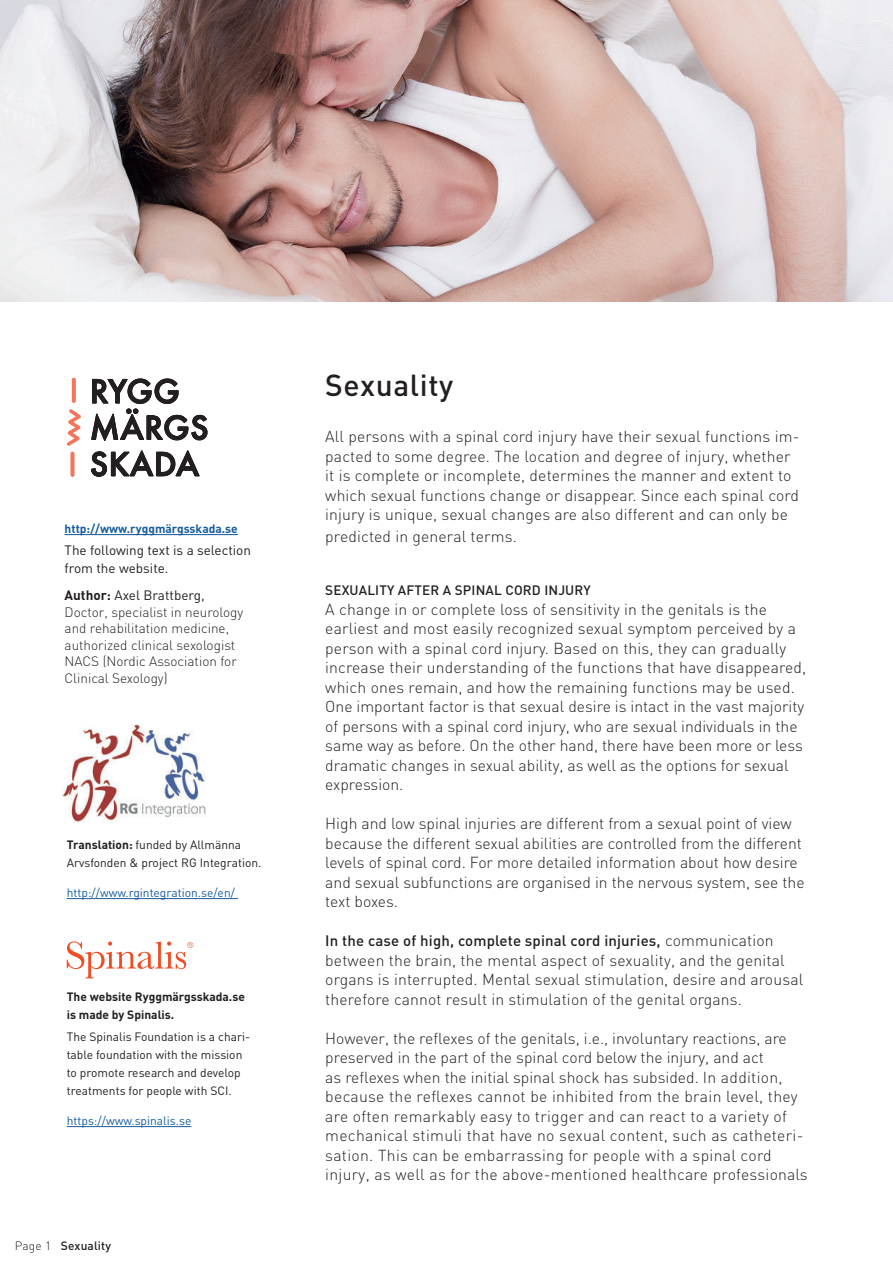
<style>
.page{position:relative;width:893px;height:1263px;background:#fff}
.page>*{position:absolute;margin:0;border:0;box-sizing:border-box;transform-origin:0 0}
.t1{font:500 31.35px/36.5px "Futura";letter-spacing:.02em;color:#231f20}
.t2{font:500 30px "DIN";letter-spacing:.02em;color:#231f20}
.t3{font:300 15.75px/19.5px "DIN";letter-spacing:.01em;color:#231f20}
.t4{font:500 15px "DIN";letter-spacing:.01em;color:#231f20}
.t5{font:300 13.5px/16.5px "DIN";color:#231f20}
.t6{font:13.5px/18px "DIN";color:#231f20}
.t7{font:500 13.5px "DIN";letter-spacing:.01em;color:#231f20}
.t8{font:12px/18px "DIN";color:#231f20}
.t9{font:12px "DIN";color:#175d9e}
.t10{font:700 12px/18px "DIN";color:#231f20}
.t11{font:700 12px "DIN";color:#175d9e}
.t12{font:500 12px "DIN";letter-spacing:.01em;color:#231f20}
.s1{font-weight:700}
.s2{font-weight:400}
.s3{font-weight:300}
.s4{font-weight:300;font-size:15.75px}
</style>
<div class="page">
<svg style="left:67px;top:379px;width:140px;height:97px"></svg>
<hr style="left:65px;top:534px;width:173px;height:1px;background:#175d9e">
<img style="left:0;top:0;width:893px;height:301px">
<svg style="left:67px;top:941px;width:126px;height:37px"></svg>
<img style="left:61px;top:724px;width:145px;height:99px">
<hr style="left:67px;top:898px;width:171px;height:1px;background:#175d9e">
<hr style="left:67px;top:1126px;width:124px;height:1px;background:#175d9e">
<h1 class="t1" style="left:90px;top:374px;width:120px">RYGG<br>MÄRGS<br>SKADA</h1>
<p class="t11" style="left:65px;top:523px;width:175px">http://www.ryggmärgsskada.se</p>
<p class="t6" style="left:65px;top:542px;width:188px">The following text is a selection from the website.</p>
<p class="t5" style="left:65px;top:588px;width:180px"><span class="s1">Author:</span> <span class="s2">Axel Brattberg,<br></span>Doctor, specialist in neurology and rehabilitation medicine, authorized clinical sexologist<br>NACS (Nordic Association for<br>Clinical Sexology)</p>
<p class="t8" style="left:67px;top:836px;width:196px"><span class="s1">Translation:</span> funded by Allmänna<br>Arvsfonden &amp; project RG Integration.</p>
<p class="t9" style="left:67px;top:887px;width:170px">http://www.rgintegration.se/en/</p>
<p class="t10" style="left:67px;top:988px;width:180px">The website Ryggmärgsskada.se is made by Spinalis.</p>
<p class="t8" style="left:67px;top:1028px;width:185px">The Spinalis Foundation is a chari&shy;table foundation with the mission to promote research and develop treatments for people with SCI.</p>
<p class="t9" style="left:67px;top:1115px;width:126px">https://www.spinalis.se</p>
<p class="t12" style="left:15px;top:1241px;width:98px"><span class="s3">Page 1</span> Sexuality</p>
<h2 class="t2" style="left:325px;top:374px;width:129px">Sexuality</h2>
<p class="t3" style="left:325px;top:428px;width:476px">All persons with a spinal cord injury have their sexual functions im&shy;pacted to some degree. The location and degree of injury, whether it is complete or incomplete, determines the manner and extent to which sexual functions change or disappear. Since each spinal cord injury is unique, sexual changes are also different and can only be</p>
<p class="t3" style="left:325px;top:528px;width:193px">predicted in general terms.</p>
<p class="t7" style="left:325px;top:586px;width:267px">SEXUALITY AFTER A SPINAL CORD INJURY</p>
<p class="t3" style="left:325px;top:601px;width:482px">A change in or complete loss of sensitivity in the genitals is the earliest and most easily recognized sexual symptom perceived by a person with a spinal cord injury. Based on this, they can gradually increase their understanding of the functions that have disappeared, which ones remain, and how the remaining functions may be used.<br>One important factor is that sexual desire is intact in the vast majority of persons with a spinal cord injury, who are sexual individuals in the same way as before. On the other hand, there have been more or less dramatic changes in sexual ability, as well as the options for sexual expression.</p>
<p class="t3" style="left:325px;top:815px;width:481px">High and low spinal injuries are different from a sexual point of view because the different sexual abilities are controlled from the different levels of spinal cord. For more detailed information about how desire and sexual subfunctions are organised in the nervous system, see the text boxes.</p>
<p class="t4" style="left:325px;top:935px;width:450px">In the case of high, complete spinal cord injuries, <span class="s4">communication</span></p>
<p class="t3" style="left:325px;top:952px;width:479px">between the brain, the mental aspect of sexuality, and the genital organs is interrupted. Mental sexual stimulation, desire and arousal therefore cannot result in stimulation of the genital organs.</p>
<p class="t3" style="left:325px;top:1030px;width:484px">However, the reflexes of the genitals, i.e., involuntary reactions, are preserved in the part of the spinal cord below the injury, and act<br>as reflexes when the initial spinal shock has subsided. In addition, because the reflexes cannot be inhibited from the brain level, they are often remarkably easy to trigger and can react to a variety of mechanical stimuli that have no sexual content, such as catheteri&shy;sation. This can be embarrassing for people with a spinal cord injury, as well as for the above-mentioned healthcare professionals</p>
</div>
